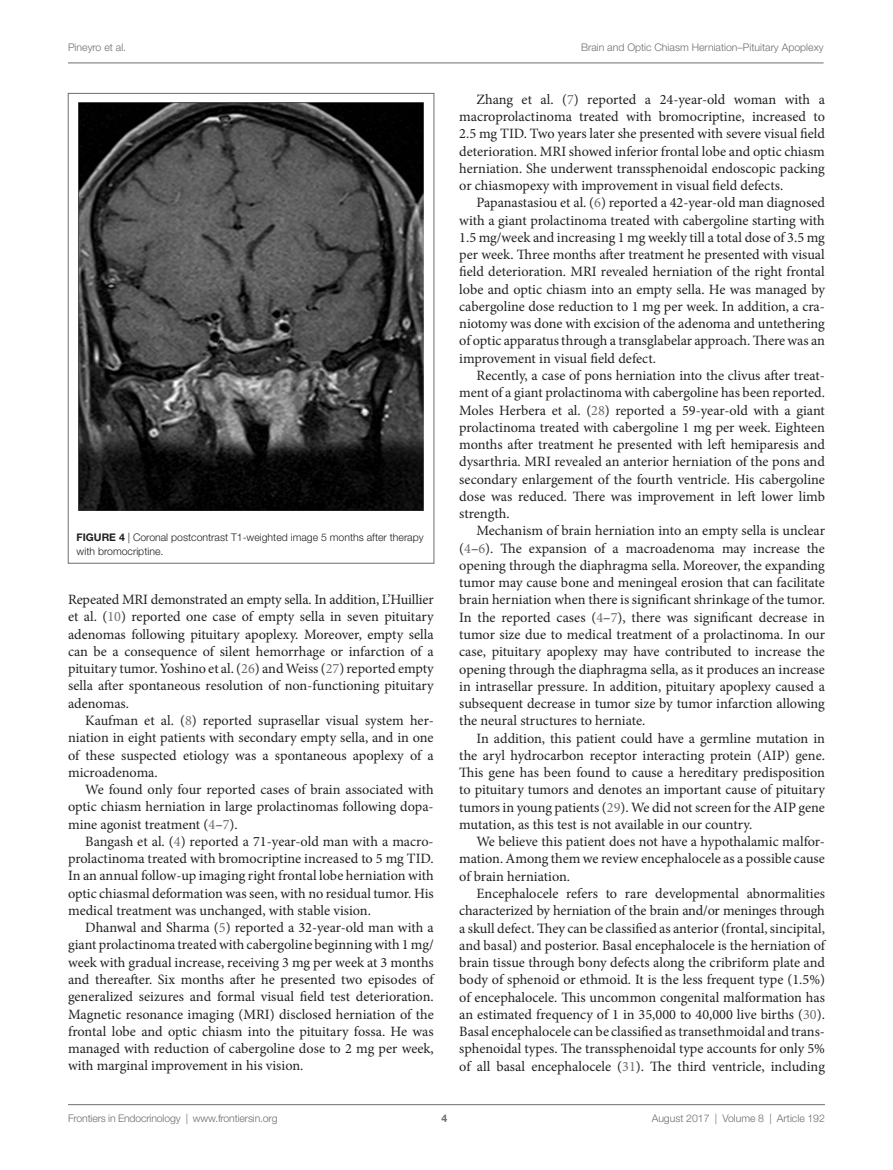
<style>
.page{position:relative;width:893px;height:1170px;background:#fff}
.page>*{position:absolute;margin:0;border:0;box-sizing:border-box;transform-origin:0 0}
.t1{font:14.25px/17.2px "Minion Pro";color:#231f20;text-align:justify}
.t2{font:300 10.5px "Helvetica Neue LT Std";color:#6c6d70}
.t3{font:300 10.5px/14.2px "Helvetica Neue LT Std";color:#231f20}
.t4{font:700 10.5px "Helvetica Neue LT Std";color:#6c6d70}
.s1{font-weight:700}
.s2{color:#6c6d70}
</style>
<div class="page">
<img style="left:78px;top:102px;width:346px;height:408px">
<hr style="left:68px;top:63px;width:756px;height:1px;background:#6c6d70">
<hr style="left:68px;top:1104px;width:757px;height:1px;background:#6c6d70">
<p class="t2" style="left:68px;top:41px;width:60px">Pineyro et al.</p>
<p class="t2" style="left:581px;top:41px;width:244px">Brain and Optic Chiasm Herniation–Pituitary Apoplexy</p>
<p class="t3" style="left:77px;top:529px;width:348px"><span class="s1">FIGUR E 4</span> | Coronal postcontrast T1-weighted image 5 months after therapy with bromocriptine.</p>
<p class="t1" style="left:68px;top:591px;width:367px">Repeated MRI demonstrated an empty sella. In addition, L’Huillier et al. (<span class="s2">10</span>) reported one case of empty sella in seven pituitary adenomas following pituitary apoplexy. Moreover, empty sella can be a consequence of silent hemorrhage or infarction of a pituitary tumor. Yoshino et al. (<span class="s2">26</span>) and Weiss (<span class="s2">27</span>) reported empty sella after spontaneous resolution of non-functioning pituitary adenomas.</p>
<p class="t1" style="left:68px;top:711px;width:367px;text-indent:17px">Kaufman et al. (<span class="s2">8</span>) reported suprasellar visual system her&shy;niation in eight patients with secondary empty sella, and in one of these suspected etiology was a spontaneous apoplexy of a microadenoma.</p>
<p class="t1" style="left:68px;top:780px;width:367px;text-indent:17px">We found only four reported cases of brain associated with optic chiasm herniation in large prolactinomas following dopa&shy;mine agonist treatment (<span class="s2">4</span>–<span class="s2">7</span>).</p>
<p class="t1" style="left:68px;top:832px;width:367px;text-indent:17px">Bangash et al. (<span class="s2">4</span>) reported a 71-year-old man with a macro&shy;prolactinoma treated with bromocriptine increased to 5 mg TID.<br>In an annual follow-up imaging right frontal lobe herniation with optic chiasmal deformation was seen, with no residual tumor. His medical treatment was unchanged, with stable vision.</p>
<p class="t1" style="left:68px;top:919px;width:367px;text-indent:17px">Dhanwal and Sharma (<span class="s2">5</span>) reported a 32-year-old man with a giant prolactinoma treated with cabergoline beginning with 1 mg/ week with gradual increase, receiving 3 mg per week at 3 months and thereafter. Six months after he presented two episodes of generalized seizures and formal visual field test deterioration.<br>Magnetic resonance imaging (MRI) disclosed herniation of the frontal lobe and optic chiasm into the pituitary fossa. He was managed with reduction of cabergoline dose to 2 mg per week, with marginal improvement in his vision.</p>
<p class="t1" style="left:459px;top:91px;width:367px;text-indent:17px">Zhang et al. (<span class="s2">7</span>) reported a 24-year-old woman with a macroprolactinoma treated with bromocriptine, increased to 2.5 mg TID. Two years later she presented with severe visual field deterioration. MRI showed inferior frontal lobe and optic chiasm herniation. She underwent transsphenoidal endoscopic packing or chiasmopexy with improvement in visual field defects.</p>
<p class="t1" style="left:459px;top:194px;width:367px;text-indent:17px">Papanastasiou et al. (<span class="s2">6</span>) reported a 42-year-old man diagnosed with a giant prolactinoma treated with cabergoline starting with 1.5 mg/week and increasing 1 mg weekly till a total dose of 3.5 mg per week. Three months after treatment he presented with visual field deterioration. MRI revealed herniation of the right frontal lobe and optic chiasm into an empty sella. He was managed by cabergoline dose reduction to 1 mg per week. In addition, a cra&shy;niotomy was done with excision of the adenoma and untethering of optic apparatus through a transglabelar approach. There was an improvement in visual field defect.</p>
<p class="t1" style="left:459px;top:367px;width:367px;text-indent:17px">Recently, a case of pons herniation into the clivus after treat&shy;ment of a giant prolactinoma with cabergoline has been reported.<br>Moles Herbera et al. (<span class="s2">28</span>) reported a 59-year-old with a giant prolactinoma treated with cabergoline 1 mg per week. Eighteen months after treatment he presented with left hemiparesis and dysarthria. MRI revealed an anterior herniation of the pons and secondary enlargement of the fourth ventricle. His cabergoline dose was reduced. There was improvement in left lower limb strength.</p>
<p class="t1" style="left:459px;top:522px;width:367px;text-indent:17px">Mechanism of brain herniation into an empty sella is unclear (<span class="s2">4</span>–<span class="s2">6</span>). The expansion of a macroadenoma may increase the opening through the diaphragma sella. Moreover, the expanding tumor may cause bone and meningeal erosion that can facilitate brain herniation when there is significant shrinkage of the tumor.<br>In the reported cases (<span class="s2">4</span>–<span class="s2">7</span>), there was significant decrease in tumor size due to medical treatment of a prolactinoma. In our case, pituitary apoplexy may have contributed to increase the opening through the diaphragma sella, as it produces an increase in intrasellar pressure. In addition, pituitary apoplexy caused a subsequent decrease in tumor size by tumor infarction allowing the neural structures to herniate.</p>
<p class="t1" style="left:459px;top:729px;width:367px;text-indent:17px">In addition, this patient could have a germline mutation in the aryl hydrocarbon receptor interacting protein (AIP) gene.<br>This gene has been found to cause a hereditary predisposition to pituitary tumors and denotes an important cause of pituitary tumors in young patients (<span class="s2">29</span>). We did not screen for the AIP gene mutation, as this test is not available in our country.</p>
<p class="t1" style="left:459px;top:833px;width:367px;text-indent:17px">We believe this patient does not have a hypothalamic malfor&shy;mation. Among them we review encephalocele as a possible cause of brain herniation.</p>
<p class="t1" style="left:459px;top:884px;width:367px;text-indent:17px">Encephalocele refers to rare developmental abnormalities characterized by herniation of the brain and/or meninges through a skull defect. They can be classified as anterior (frontal, sincipital, and basal) and posterior. Basal encephalocele is the herniation of brain tissue through bony defects along the cribriform plate and body of sphenoid or ethmoid. It is the less frequent type (1.5%) of encephalocele. This uncommon congenital malformation has an estimated frequency of 1 in 35,000 to 40,000 live births (<span class="s2">30</span>).<br>Basal encephalocele can be classified as transethmoidal and trans&shy;sphenoidal types. The transsphenoidal type accounts for only 5% of all basal encephalocele (<span class="s2">31</span>). The third ventricle, including</p>
<p class="t2" style="left:68px;top:1111px;width:211px">Frontiers in Endocrinology | www.frontiersin.org</p>
<p class="t2" style="left:652px;top:1111px;width:175px">August 2017 | Volume 8 | Article 192</p>
<p class="t4" style="left:441px;top:1111px;width:7px">4</p>
</div>
